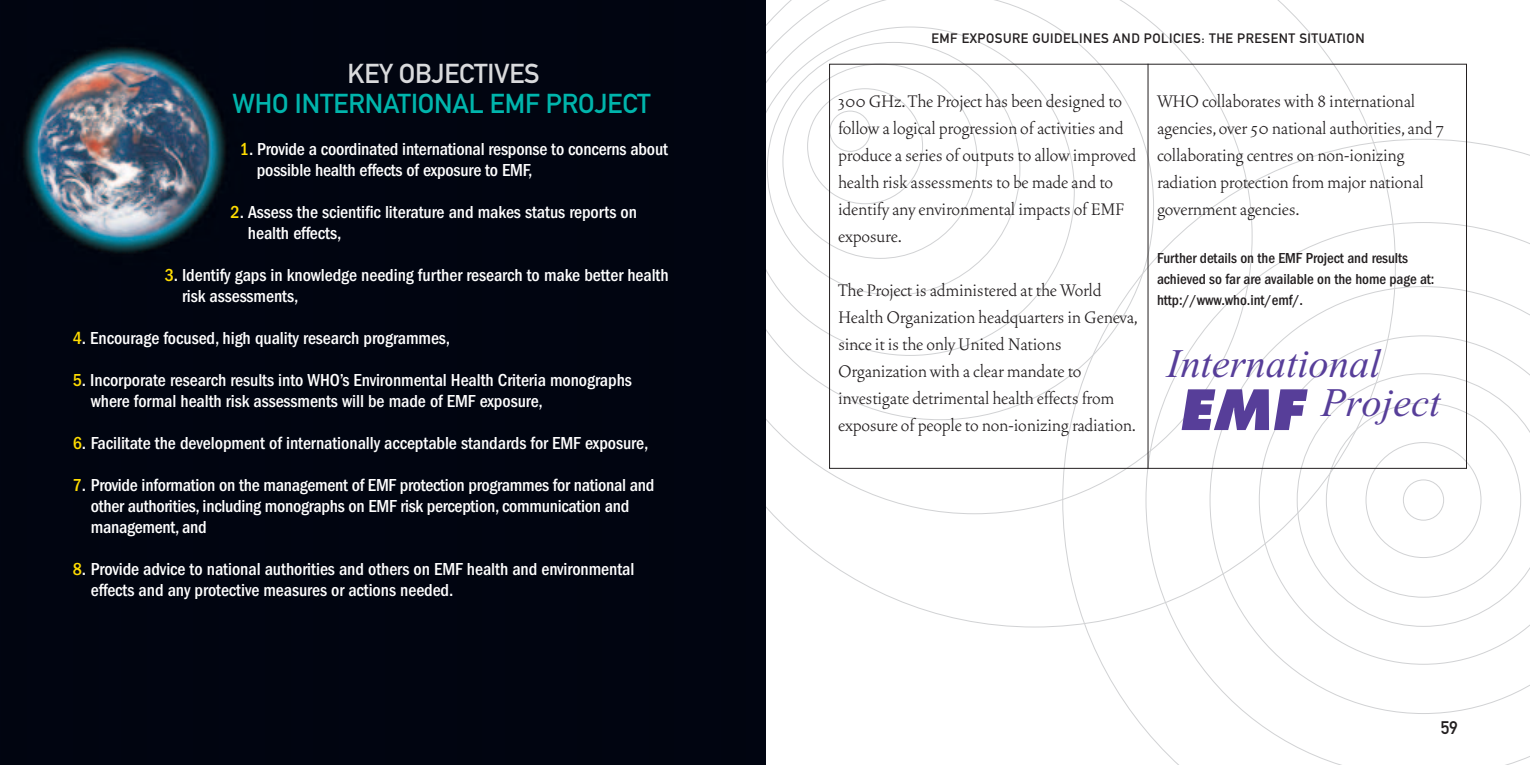
<style>
.page{position:relative;width:1530px;height:765px;background:#fff}
.page>*{position:absolute;margin:0;border:0;box-sizing:border-box;transform-origin:0 0}
.t1{font:italic 40.5px/39px "Times New Roman";color:#573e99}
.t2{font:27px "DIN Mittelschrift";letter-spacing:-.005em;color:#00b5ac}
.t3{font:27px "DIN Mittelschrift";letter-spacing:-.005em;color:#d9dadc}
.t4{font:300 21px/27px "Vendetta";letter-spacing:-.01em;color:#231f20}
.t5{font:500 condensed 18px/21px "Franklin Gothic";letter-spacing:-.005em;color:#fff}
.t6{font:18px "DIN Mittelschrift";color:#231f20}
.t7{font:500 condensed 15px/21px "Franklin Gothic";letter-spacing:-.005em;color:#231f20}
.t8{font:13.5px "DIN Mittelschrift";letter-spacing:.04em;color:#231f20}
.s1{color:#ffdc01}
.s2{font-family:"Futura";font-weight:800;font-size:54px}
</style>
<div class="page">
<svg style="left:1085px;top:139px;width:445px;height:626px"></svg>
<svg style="left:765px;top:0;width:630px;height:628px"></svg>
<div style="left:0;top:0;width:765px;height:765px;background:#010511"></div>
<hr style="left:1148px;top:64px;width:1px;height:405px;background:#231f20">
<h2 class="t3" style="left:348px;top:64px;width:194px">KEY OBJECTIVES</h2>
<h2 class="t2" style="left:232px;top:94px;width:420px">WHO INTERNATIONAL EMF PROJECT</h2>
<p class="t5" style="left:257px;top:140px;width:413px;text-indent:-17px"><span class="s1">1</span>. Provide a coordinated international response to concerns about possible health effects of exposure to EMF,</p>
<p class="t5" style="left:248px;top:203px;width:391px;text-indent:-17px"><span class="s1">2</span>. Assess the scientific literature and makes status reports on health effects,</p>
<p class="t5" style="left:182px;top:266px;width:488px;text-indent:-17px"><span class="s1">3</span>. Identify gaps in knowledge needing further research to make better health risk assessments,</p>
<p class="t5" style="left:73px;top:329px;width:379px"><span class="s1">4</span>. Encourage focused, high quality research programmes,</p>
<p class="t5" style="left:91px;top:371px;width:543px;text-indent:-18px"><span class="s1">5</span>. Incorporate research results into WHO’s Environmental Health Criteria monographs where formal health risk assessments will be made of EMF exposure,</p>
<p class="t5" style="left:73px;top:434px;width:577px"><span class="s1">6</span>. Facilitate the development of internationally acceptable standards for EMF exposure,</p>
<p class="t5" style="left:91px;top:476px;width:565px;text-indent:-18px"><span class="s1">7</span>. Provide information on the management of EMF protection programmes for national and other authorities, including monographs on EMF risk perception, communication and management, and</p>
<p class="t5" style="left:91px;top:560px;width:545px;text-indent:-18px"><span class="s1">8</span>. Provide advice to national authorities and others on EMF health and environmental effects and any protective measures or actions needed.</p>
<p class="t8" style="left:931px;top:34px;width:435px">EMF EXPOSURE GUIDELINES AND POLICIES: THE PRESENT SITUATION</p>
<p class="t4" style="left:838px;top:89px;width:300px">300 GHz. The Project has been designed to follow a logical progression of activities and produce a series of outputs to allow improved health risk assessments to be made and to identify any environmental impacts of EMF exposure.</p>
<p class="t4" style="left:838px;top:278px;width:301px">The Project is administered at the World Health Organization headquarters in Geneva, since it is the only United Nations Organization with a clear mandate to investigate detrimental health effects from exposure of people to non-ionizing radiation.</p>
<p class="t4" style="left:1157px;top:89px;width:289px">WHO collaborates with 8 international agencies, over 50 national authorities, and 7 collaborating centres on non-ionizing radiation protection from major national government agencies.</p>
<p class="t7" style="left:1157px;top:248px;width:279px">Further details on the EMF Project and results achieved so far are available on the home page at: http://www.who.int/emf/.</p>
<h1 class="t1" style="left:1167px;top:348px;width:275px">International<br><span class="s2">EMF</span> Project</h1>
<p class="t6" style="left:1441px;top:721px;width:19px">59</p>
</div>
